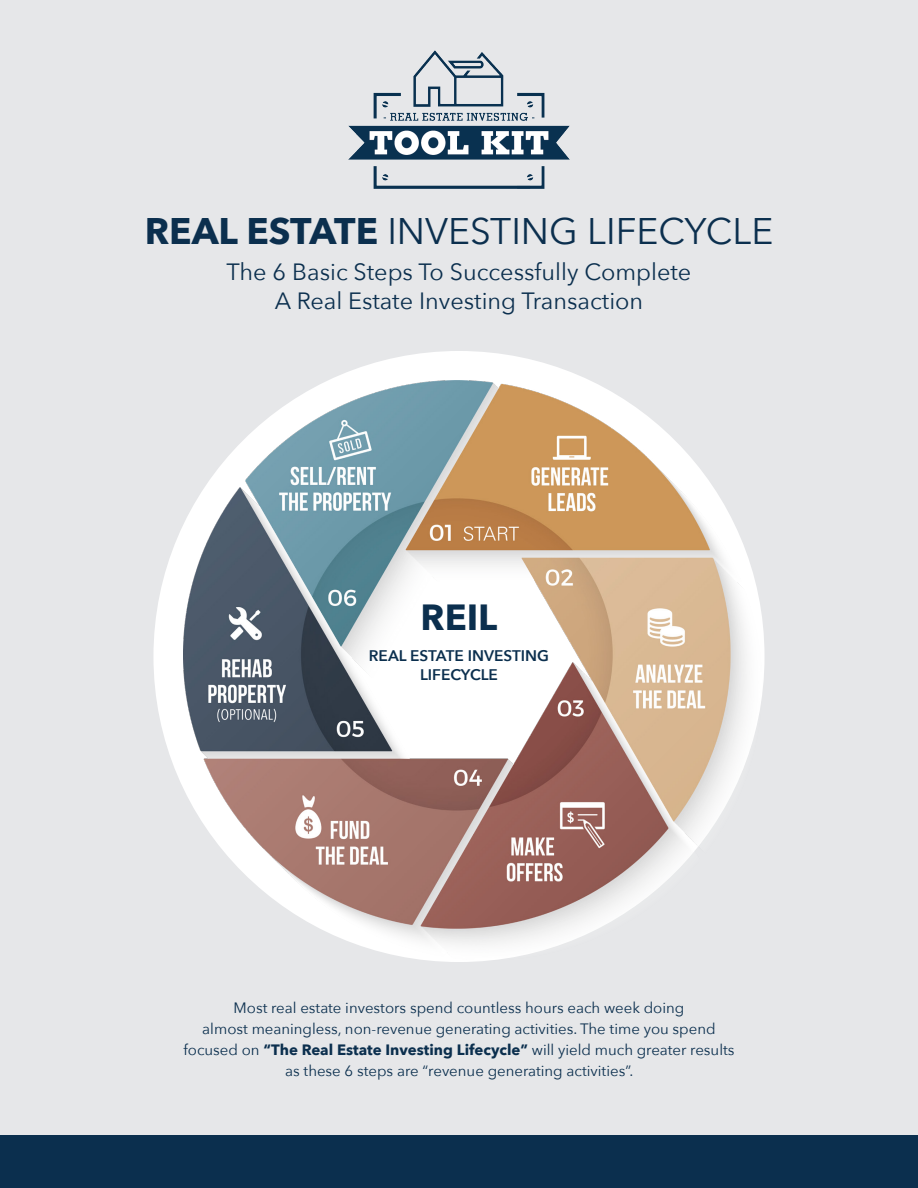
<style>
.page{position:relative;width:918px;height:1188px;background:#e6e7e9}
.page>*{position:absolute;margin:0;border:0;box-sizing:border-box;transform-origin:0 0}
.t1{font:36.9px "Avenir Next";color:#0b2f4e}
.t2{font:700 36.3px "Avenir Next";color:#0b2f4e}
.t3{font:23.55px/28.5px "Avenir Next";color:#0b2f4e;text-align:center}
.t4{font:600 15.3px "Avenir Next";color:#0b2f4e}
.t5{font:15px/21px "Avenir Next";color:#0b2f4e;text-align:center}
.s1{font-weight:700}
</style>
<div class="page">
<div style="left:0;top:1136px;width:918px;height:52px;background:#0b2f4e"></div>
<div style="left:153px;top:351px;width:612px;height:611px;background:#fff;border-radius:50%"></div>
<img style="left:183px;top:381px;width:580px;height:579px">
<img style="left:348px;top:51px;width:222px;height:137px">
<p class="t1" style="left:145px;top:200px;width:630px"><span class="s1">REAL ESTATE</span> INVESTING LIFECYCLE</p>
<p class="t3" style="left:227px;top:257px;width:466px">The 6 Basic Steps To Successfully Complete<br>A Real Estate Investing Transaction</p>
<p class="t2" style="left:421px;top:586px;width:78px">REIL</p>
<p class="t4" style="left:369px;top:643px;width:182px">REAL ESTATE INVESTING</p>
<p class="t4" style="left:420px;top:661px;width:79px">LIFECYCLE</p>
<p class="t5" style="left:183px;top:997px;width:553px">Most real estate investors spend countless hours each week doing<br>almost meaningless, non-revenue generating activities. The time you spend focused on <span class="s1">“The Real Estate Investing Lifecycle”</span> will yield much greater results as these 6 steps are “revenue generating activities”.</p>
</div>
